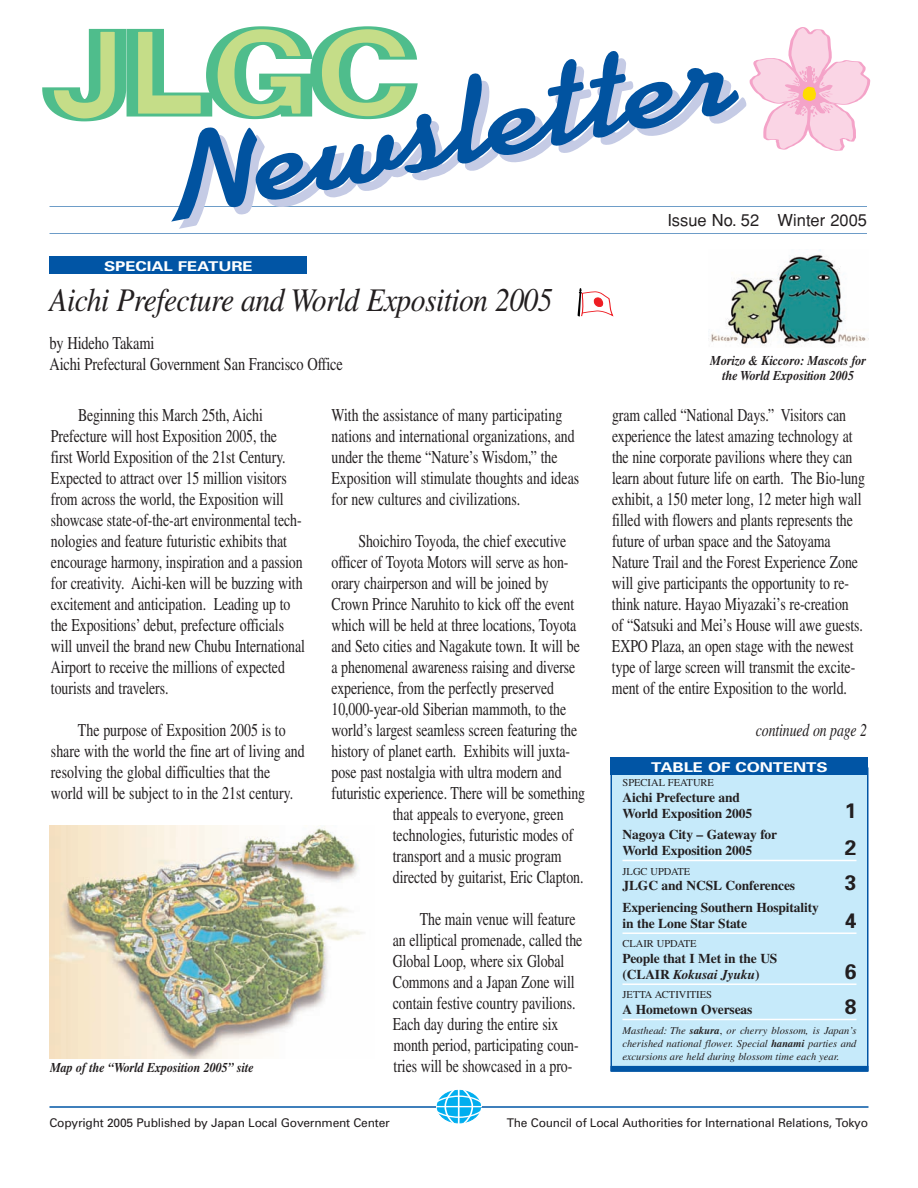
<style>
.page{position:relative;width:918px;height:1188px;background:#fff}
.page>*{position:absolute;margin:0;border:0;box-sizing:border-box;transform-origin:0 0}
.t1{font:italic 33px "Times";letter-spacing:-.02em;color:#231f20;scale:.9 1}
.t2{font:700 21px "Univers";color:#231f20}
.t3{font:18px/21px "Times";letter-spacing:-.005em;color:#231f20;scale:.77 1}
.t4{font:18px/21px "Times";letter-spacing:-.005em;color:#231f20;scale:.8 1}
.t5{font:italic 18px "Times";letter-spacing:-.01em;color:#231f20;scale:.77 1}
.t6{font:16.5px "Helvetica";color:#231f20}
.t7{font:700 13.5px/15.8px "Times";letter-spacing:-.01em;color:#231f20}
.t8{font:italic 700 13.5px/15px "Times";letter-spacing:-.005em;color:#231f20;text-align:center;scale:.9 1}
.t9{font:700 13.5px "Univers";letter-spacing:-.005em;color:#fff;scale:1.25 1}
.t10{font:12px "Univers";letter-spacing:-.015em;color:#231f20}
.t11{font:italic 10.5px/12.8px "Times";color:#231f20;text-align:justify}
.t12{font:10.5px "Times";color:#231f20}
.s1{font-style:italic}
.s2{font-weight:700}
.s3{font-style:normal}
</style>
<div class="page">
<div style="left:50px;top:256px;width:258px;height:18px;background:#0155a5"></div>
<hr style="left:50px;top:233px;width:817px;height:1px;background:#0153a0">
<svg style="left:42px;top:26px;width:829px;height:203px"></svg>
<div style="left:611px;top:768px;width:257px;height:302px;background:#c6eafa"></div>
<div style="left:610px;top:767px;width:258px;height:304px;border:2px solid #0155a5"></div>
<hr style="left:50px;top:1106px;width:818px;height:2px;background:#0155a5">
<svg style="left:436px;top:1089px;width:46px;height:35px"></svg>
<hr style="left:436px;top:1106px;width:46px;height:1px;background:#fff">
<hr style="left:622px;top:860px;width:234px;height:1px;background:#fff">
<hr style="left:622px;top:932px;width:234px;height:2px;background:#fff">
<hr style="left:622px;top:983px;width:234px;height:2px;background:#fff">
<hr style="left:622px;top:1019px;width:234px;height:1px;background:#fff">
<div style="left:610px;top:1066px;width:258px;height:6px;background:#0155a5"></div>
<svg style="left:578px;top:288px;width:35px;height:29px"></svg>
<div style="left:610px;top:758px;width:258px;height:18px;background:#0155a5"></div>
<img style="left:50px;top:826px;width:314px;height:232px">
<img style="left:708px;top:249px;width:158px;height:97px">
<p class="t9" style="left:104px;top:261px;width:121px">SPECIAL FEATURE</p>
<h1 class="t1" style="left:50px;top:289px;width:561px">Aichi Prefecture and World Exposition 2005</h1>
<p class="t4" style="left:50px;top:334px;width:368px">by Hideho Takami<br>Aichi Prefectural Government San Francisco Office</p>
<p class="t3" style="left:51px;top:406px;width:331px;text-indent:27px">Beginning this March 25th, Aichi Prefecture will host Exposition 2005, the<br>first World Exposition of the 21st Century.<br>Expected to attract over 15 million visitors from across the world, the Exposition will showcase state-of-the-art environmental tech&shy;nologies and feature futuristic exhibits that encourage harmony, inspiration and a passion for creativity. Aichi-ken will be buzzing with excitement and anticipation. Leading up to the Expositions’ debut, prefecture officials will unveil the brand new Chubu International Airport to receive the millions of expected tourists and travelers.</p>
<p class="t3" style="left:51px;top:721px;width:331px;text-indent:27px">The purpose of Exposition 2005 is to share with the world the fine art of living and resolving the global difficulties that the world will be subject to in the 21st century.</p>
<p class="t8" style="left:50px;top:1061px;width:228px">Map of the “World Exposition 2005” site</p>
<p class="t3" style="left:332px;top:406px;width:323px">With the assistance of many participating nations and international organizations, and under the theme “Nature’s Wisdom,” the Exposition will stimulate thoughts and ideas for new cultures and civilizations.</p>
<p class="t3" style="left:358px;top:532px;width:271px">Shoichiro Toyoda, the chief executive</p>
<p class="t3" style="left:332px;top:553px;width:309px">officer of Toyota Motors will serve as hon-</p>
<p class="t3" style="left:332px;top:574px;width:284px">orary chairperson and will be joined by</p>
<p class="t3" style="left:332px;top:595px;width:317px">Crown Prince Naruhito to kick off the event</p>
<p class="t3" style="left:332px;top:616px;width:320px">which will be held at three locations, Toyota</p>
<p class="t3" style="left:332px;top:637px;width:324px">and Seto cities and Nagakute town. It will be</p>
<p class="t3" style="left:332px;top:658px;width:318px">a phenomenal awareness raising and diverse</p>
<p class="t3" style="left:332px;top:679px;width:291px">experience, from the perfectly preserved</p>
<p class="t3" style="left:332px;top:700px;width:306px">10,000-year-old Siberian mammoth, to the</p>
<p class="t3" style="left:332px;top:721px;width:321px">world’s largest seamless screen featuring the</p>
<p class="t3" style="left:332px;top:742px;width:312px">history of planet earth. Exhibits will juxta-</p>
<p class="t3" style="left:332px;top:763px;width:301px">pose past nostalgia with ultra modern and</p>
<p class="t3" style="left:332px;top:784px;width:331px">futuristic experience. There will be something</p>
<p class="t3" style="left:393px;top:805px;width:223px">that appeals to everyone, green</p>
<p class="t3" style="left:393px;top:826px;width:236px">technologies, futuristic modes of</p>
<p class="t3" style="left:393px;top:847px;width:221px">transport and a music program</p>
<p class="t3" style="left:393px;top:868px;width:249px">directed by guitarist, Eric Clapton.</p>
<p class="t3" style="left:393px;top:910px;width:248px;text-indent:27px">The main venue will feature an elliptical promenade, called the<br>Global Loop, where six Global<br>Commons and a Japan Zone will contain festive country pavilions.<br>Each day during the entire six month period, participating coun&shy;tries will be showcased in a pro-</p>
<p class="t6" style="left:667px;top:211px;width:201px">Issue No. 52 Winter 2005</p>
<p class="t8" style="left:710px;top:354px;width:175px">Morizo &amp; Kiccoro: Mascots for the World Exposition 2005</p>
<p class="t3" style="left:612px;top:406px;width:330px">gram called “National Days.” Visitors can experience the latest amazing technology at the nine corporate pavilions where they can learn about future life on earth. The Bio-lung exhibit, a 150 meter long, 12 meter high wall filled with flowers and plants represents the future of urban space and the Satoyama Nature Trail and the Forest Experience Zone will give participants the opportunity to re&shy;think nature. Hayao Miyazaki’s re-creation<br>of “Satsuki and Mei’s House will awe guests.<br>EXPO Plaza, an open stage with the newest type of large screen will transmit the excite&shy;ment of the entire Exposition to the world.</p>
<p class="t5" style="left:756px;top:723px;width:146px">continued on page 2</p>
<p class="t9" style="left:651px;top:762px;width:143px">TABLE OF CONTENTS</p>
<p class="t12" style="left:622px;top:779px;width:93px">SPECIAL FEATURE</p>
<p class="t7" style="left:622px;top:791px;width:131px">Aichi Prefecture and<br>World Exposition 2005</p>
<p class="t2" style="left:845px;top:803px;width:13px">1</p>
<p class="t7" style="left:622px;top:828px;width:156px">Nagoya City – Gateway for<br>World Exposition 2005</p>
<p class="t2" style="left:845px;top:840px;width:13px">2</p>
<p class="t12" style="left:622px;top:868px;width:69px">JLGC UPDATE</p>
<p class="t7" style="left:622px;top:879px;width:174px">JLGC and NCSL Conferences</p>
<p class="t2" style="left:845px;top:875px;width:13px">3</p>
<p class="t7" style="left:622px;top:901px;width:198px">Experiencing Southern Hospitality in the Lone Star State</p>
<p class="t2" style="left:845px;top:913px;width:13px">4</p>
<p class="t12" style="left:622px;top:940px;width:76px">CLAIR UPDATE</p>
<p class="t7" style="left:622px;top:952px;width:156px">People that I Met in the US (CLAIR <span class="s1">Kokusai Jyuku</span>)</p>
<p class="t2" style="left:845px;top:964px;width:13px">6</p>
<p class="t12" style="left:622px;top:991px;width:91px">JETTA ACTIVITIES</p>
<p class="t7" style="left:622px;top:1003px;width:131px">A Hometown Overseas</p>
<p class="t2" style="left:845px;top:999px;width:13px">8</p>
<p class="t11" style="left:622px;top:1026px;width:236px">Masthead: The <span class="s2">sakura</span><span class="s3">,</span> or cherry blossom, is Japan’s cherished national flower. Special <span class="s2">hanami</span> parties and excursions are held during blossom time each year.</p>
<p class="t10" style="left:50px;top:1118px;width:342px">Copyright 2005 Published by Japan Local Government Center</p>
<p class="t10" style="left:507px;top:1118px;width:363px">The Council of Local Authorities for International Relations, Tokyo</p>
</div>
